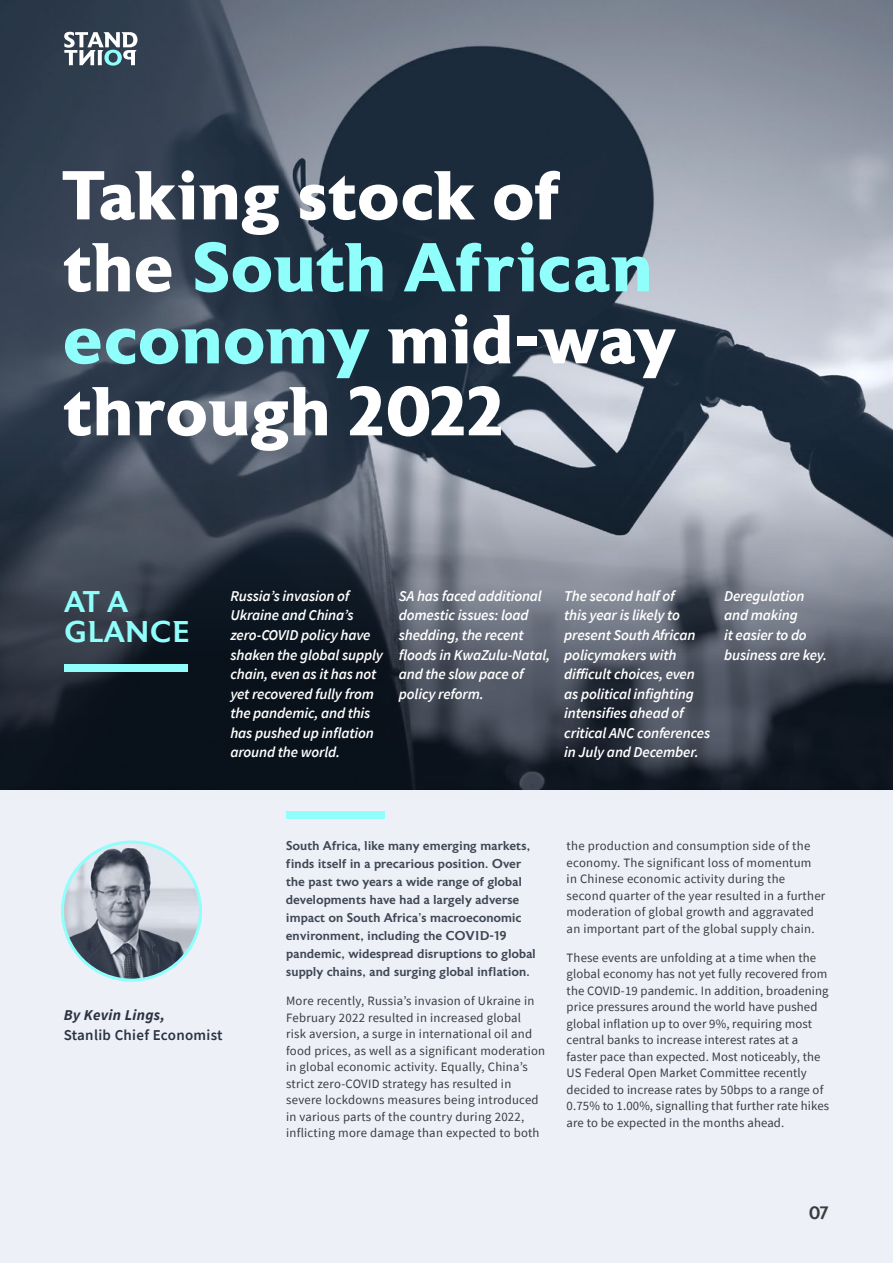
<style>
.page{position:relative;width:893px;height:1263px;background:#fff}
.page>*{position:absolute;margin:0;border:0;box-sizing:border-box;transform-origin:0 0}
.t1{font:700 69px/72px "Astoria";letter-spacing:.02em;color:#fff}
.t2{font:500 30px/30px "Astoria";letter-spacing:.02em;color:#90fefb}
.t3{font:500 18px "Astoria";color:#3a3c3e}
.t4{font:italic 600 15px/19.5px "Source Sans Pro";letter-spacing:-.01em;color:#fff}
.t5{font:600 15px "Source Sans Pro";letter-spacing:.02em;color:#2b3341}
.t6{font:italic 700 15px "Source Sans Pro";letter-spacing:.02em;color:#2b3341}
.t7{font:12.75px/16.5px "Source Sans Pro";letter-spacing:.01em;color:#3a3c3e}
.t8{font:500 12.75px/18px "Astoria";letter-spacing:.02em;color:#404754}
.s1{color:#90fefb}
</style>
<div class="page">
<img style="left:0;top:0;width:893px;height:431px">
<svg style="left:0;top:431px;width:893px;height:359px;background:#434b57"></svg>
<div style="left:0;top:790px;width:893px;height:472px;background:#edf0f7"></div>
<div style="left:286px;top:812px;width:98px;height:7px;background:#90fefb"></div>
<div style="left:65px;top:664px;width:123px;height:7px;background:#90fefb"></div>
<img style="left:62px;top:842px;width:139px;height:138px;border-radius:68px">
<div style="left:61px;top:840px;width:141px;height:141px;border:3px solid #90fefb;border-radius:50%"></div>
<svg style="left:64px;top:32px;width:73px;height:34px"></svg>
<h1 class="t1" style="left:64px;top:159px;width:613px">Taking stock of the <span class="s1">South African economy</span> mid-way through 2022</h1>
<h2 class="t2" style="left:65px;top:588px;width:126px">AT A<br>GLANCE</h2>
<p class="t4" style="left:230px;top:586px;width:154px">Russia’s invasion of<br>Ukraine and China’s zero-COVID policy have shaken the global supply chain, even as it has not yet recovered fully from the pandemic, and this has pushed up inflation around the world.</p>
<p class="t4" style="left:724px;top:586px;width:104px">Deregulation and making<br>it easier to do business are key.</p>
<p class="t4" style="left:399px;top:586px;width:153px">SA has faced additional domestic issues: load shedding, the recent floods in KwaZulu-Natal, and the slow pace of policy reform.</p>
<p class="t4" style="left:564px;top:586px;width:148px">The second half of<br>this year is likely to present South African policymakers with difficult choices, even as political infighting intensifies ahead of critical ANC conferences in July and December.</p>
<p class="t6" style="left:64px;top:1005px;width:103px">By Kevin Lings,</p>
<p class="t5" style="left:64px;top:1025px;width:160px">Stanlib Chief Economist</p>
<p class="t8" style="left:286px;top:837px;width:251px">South Africa, like many emerging markets, finds itself in a precarious position. Over the past two years a wide range of global developments have had a largely adverse impact on South Africa’s macroeconomic environment, including the COVID-19 pandemic, widespread disruptions to global supply chains, and surging global inflation.</p>
<p class="t7" style="left:286px;top:993px;width:261px">More recently, Russia’s invasion of Ukraine in February 2022 resulted in increased global<br>risk aversion, a surge in international oil and food prices, as well as a significant moderation in global economic activity. Equally, China’s strict zero-COVID strategy has resulted in severe lockdowns measures being introduced in various parts of the country during 2022, inflicting more damage than expected to both</p>
<p class="t7" style="left:567px;top:837px;width:260px">the production and consumption side of the economy. The significant loss of momentum<br>in Chinese economic activity during the second quarter of the year resulted in a further moderation of global growth and aggravated an important part of the global supply chain.</p>
<p class="t7" style="left:567px;top:949px;width:264px">These events are unfolding at a time when the global economy has not yet fully recovered from the COVID-19 pandemic. In addition, broadening price pressures around the world have pushed global inflation up to over 9%, requiring most central banks to increase interest rates at a faster pace than expected. Most noticeably, the US Federal Open Market Committee recently decided to increase rates by 50bps to a range of 0.75% to 1.00%, signalling that further rate hikes are to be expected in the months ahead.</p>
<h3 class="t3" style="left:809px;top:1203px;width:21px">07</h3>
</div>
